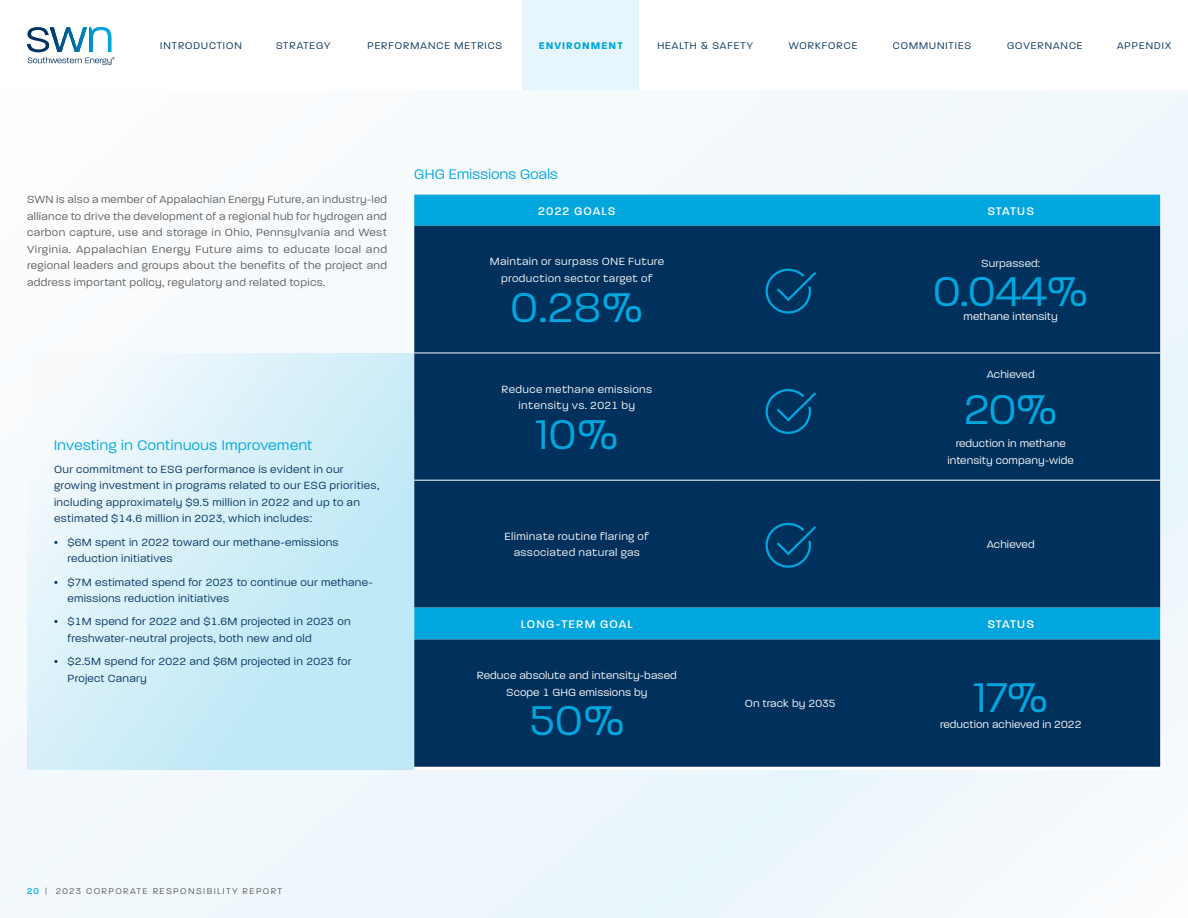
<style>
.page{position:relative;width:1188px;height:918px;background:#f3f9fd}
.page>*{position:absolute;margin:0;border:0;box-sizing:border-box;transform-origin:0 0}
.t1{font:300 45px "Paralucent";letter-spacing:.005em;color:#00a6de}
.t2{font:300 15px "Paralucent";letter-spacing:.04em;color:#00a6de}
.t3{font:300 15px "Paralucent";letter-spacing:.02em;color:#00a6de}
.t4{font:500 12px "Paralucent";letter-spacing:.1em;color:#fff}
.t5{font:11.25px/16.5px "Paralucent Text";letter-spacing:.02em;color:#00305c}
.t6{font:11.25px/16.5px "Paralucent Text";letter-spacing:.03em;color:#595959;text-align:justify}
.t7{font:11.25px/16.5px "Paralucent Text";letter-spacing:.005em;color:#fff;text-align:center}
.t8{font:11.25px/16.5px "Paralucent Text";letter-spacing:.03em;color:#fff;text-align:center}
.t9{font:300 10.5px "Paralucent";letter-spacing:.1em;color:#00305c}
.t10{font:700 10.5px "Paralucent";letter-spacing:.1em;color:#00a6de}
.t11{font:9px "Paralucent Text";letter-spacing:.15em;color:#595959}
.s1{font-family:"Paralucent";font-weight:500;color:#00a6de}
</style>
<div class="page">
<svg style="left:27px;top:353px;width:387px;height:417px"></svg>
<div style="left:414px;top:195px;width:746px;height:31px;background:#00a6de"></div>
<div style="left:414px;top:226px;width:746px;height:541px;background:#00305c"></div>
<hr style="left:414px;top:353px;width:305px;height:1px;background:#fff">
<hr style="left:719px;top:353px;width:142px;height:1px;background:#fff">
<hr style="left:861px;top:353px;width:299px;height:1px;background:#fff">
<hr style="left:414px;top:480px;width:305px;height:1px;background:#fff">
<hr style="left:719px;top:480px;width:142px;height:1px;background:#fff">
<hr style="left:861px;top:480px;width:299px;height:1px;background:#fff">
<svg style="left:764px;top:268px;width:55px;height:47px;background:#00416f"></svg>
<svg style="left:764px;top:388px;width:55px;height:47px;background:#00416f"></svg>
<svg style="left:764px;top:522px;width:55px;height:47px;background:#00416f"></svg>
<div style="left:0;top:0;width:1188px;height:90px;background:#fff"></div>
<div style="left:523px;top:0;width:116px;height:90px;background:#e6f6fc"></div>
<svg style="left:28px;top:27px;width:87px;height:38px"></svg>
<p class="t9" style="left:160px;top:39px;width:83px">INTRODUCTION</p>
<p class="t9" style="left:276px;top:39px;width:56px">STRATEGY</p>
<p class="t9" style="left:367px;top:39px;width:136px">PERFORMANCE METRICS</p>
<p class="t10" style="left:539px;top:39px;width:85px">ENVIRONMENT</p>
<p class="t9" style="left:657px;top:39px;width:97px">HEALTH &amp; SAFETY</p>
<p class="t9" style="left:789px;top:39px;width:70px">WORKFORCE</p>
<p class="t9" style="left:893px;top:39px;width:80px">COMMUNITIES</p>
<p class="t9" style="left:1007px;top:39px;width:77px">GOVERNANCE</p>
<p class="t9" style="left:1117px;top:39px;width:55px">APPENDIX</p>
<p class="t6" style="left:27px;top:191px;width:362px">SWN is also a member of Appalachian Energy Future, an industry-led alliance to drive the development of a regional hub for hydrogen and carbon capture, use and storage in Ohio, Pennsylvania and West Virginia. Appalachian Energy Future aims to educate local and regional leaders and groups about the benefits of the project and address important policy, regulatory and related topics.</p>
<h2 class="t2" style="left:54px;top:436px;width:260px">Investing in Continuous Improvement</h2>
<p class="t5" style="left:54px;top:461px;width:327px">Our commitment to ESG performance is evident in our growing investment in programs related to our ESG priorities, including approximately $9.5 million in 2022 and up to an estimated $14.6 million in 2023, which includes:</p>
<p class="t5" style="left:68px;top:534px;width:273px;text-indent:-14px">• $6M spent in 2022 toward our methane-emissions reduction initiatives</p>
<p class="t5" style="left:68px;top:574px;width:307px;text-indent:-14px">• $7M estimated spend for 2023 to continue our methane&shy;emissions reduction initiatives</p>
<p class="t5" style="left:68px;top:613px;width:285px;text-indent:-14px">• $1M spend for 2022 and $1.6M projected in 2023 on freshwater-neutral projects, both new and old</p>
<p class="t5" style="left:68px;top:653px;width:285px;text-indent:-14px">• $2.5M spend for 2022 and $6M projected in 2023 for<br>Project Canary</p>
<h2 class="t3" style="left:414px;top:165px;width:145px">GHG Emissions Goals</h2>
<p class="t4" style="left:538px;top:204px;width:79px">2022 GOALS</p>
<p class="t4" style="left:987px;top:204px;width:48px">STATUS</p>
<p class="t8" style="left:490px;top:254px;width:176px">Maintain or surpass ONE Future production sector target of</p>
<h1 class="t1" style="left:511px;top:281px;width:134px">0.28%</h1>
<p class="t8" style="left:502px;top:381px;width:152px">Reduce methane emissions intensity vs. 2021 by</p>
<h1 class="t1" style="left:536px;top:408px;width:84px">10%</h1>
<p class="t7" style="left:981px;top:255px;width:60px">Surpassed:</p>
<h1 class="t1" style="left:934px;top:266px;width:156px">0.044%</h1>
<p class="t7" style="left:964px;top:308px;width:96px">methane intensity</p>
<p class="t7" style="left:987px;top:366px;width:49px">Achieved</p>
<h1 class="t1" style="left:964px;top:383px;width:94px">20%</h1>
<p class="t7" style="left:948px;top:435px;width:128px">reduction in methane intensity company-wide</p>
<p class="t8" style="left:505px;top:528px;width:146px">Eliminate routine flaring of associated natural gas</p>
<p class="t7" style="left:987px;top:536px;width:49px">Achieved</p>
<p class="t4" style="left:521px;top:617px;width:113px">LONG-TERM GOAL</p>
<p class="t4" style="left:987px;top:617px;width:48px">STATUS</p>
<p class="t7" style="left:477px;top:667px;width:201px">Reduce absolute and intensity-based<br>Scope 1 GHG emissions by</p>
<h1 class="t1" style="left:529px;top:695px;width:96px">50%</h1>
<p class="t7" style="left:745px;top:695px;width:92px">On track by 2035</p>
<h1 class="t1" style="left:974px;top:671px;width:76px">17%</h1>
<p class="t7" style="left:940px;top:716px;width:143px">reduction achieved in 2022</p>
<p class="t11" style="left:27px;top:886px;width:257px"><span class="s1">20</span> | 2023 CORPORATE RESPONSIBILITY REPORT</p>
</div>
